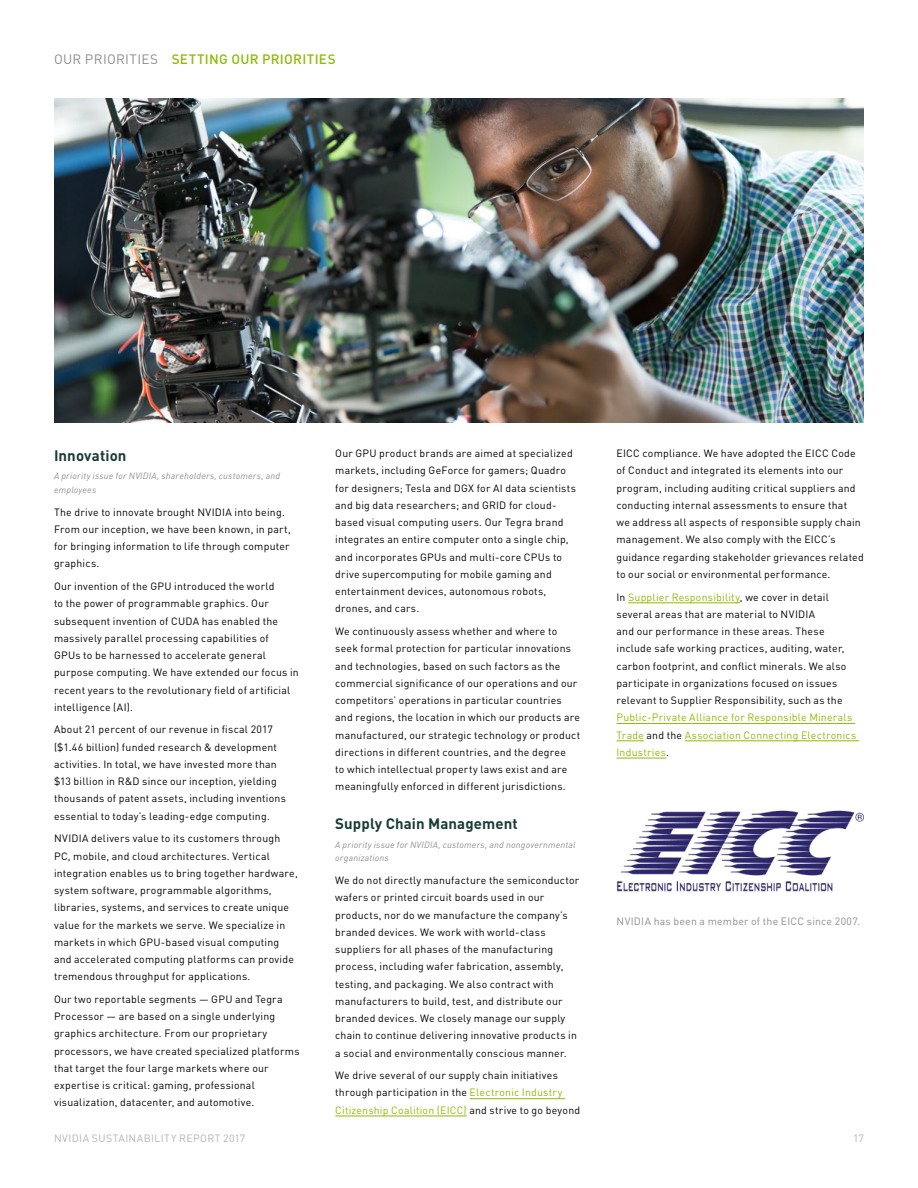
<style>
.page{position:relative;width:918px;height:1188px;background:#fff}
.page>*{position:absolute;margin:0;border:0;box-sizing:border-box;transform-origin:0 0}
.t1{font:700 15px "DIN Pro";letter-spacing:.01em;color:#193c34}
.H1_a{font:500 13.5px "DIN Pro";letter-spacing:.025em;color:#8dbb00}
.Body_1{font:10.5px/17.2px "DIN Pro";letter-spacing:.02em;color:#000}
.Caption_1{font:10.5px "DIN Pro";letter-spacing:.02em;color:#8c8e8f}
.t2{font:10.5px "DIN Pro";letter-spacing:.04em;color:#b2b3b7}
.Caption_1-2{font:italic 9px/13.5px "DIN Pro";letter-spacing:.025em;color:#8c8e8f}
.s1{font-weight:400;color:#8c8e8f}
.s2{color:#8dbb00}
</style>
<div class="page">
<hr style="left:470px;top:1098px;width:95px;height:1px;background:#8dbb00">
<hr style="left:335px;top:1116px;width:132px;height:1px;background:#8dbb00">
<hr style="left:628px;top:603px;width:112px;height:1px;background:#8dbb00">
<hr style="left:616px;top:723px;width:239px;height:1px;background:#8dbb00">
<svg style="left:616px;top:741px;width:28px;height:1px"></svg>
<hr style="left:685px;top:741px;width:174px;height:1px;background:#8dbb00">
<hr style="left:616px;top:758px;width:50px;height:1px;background:#8dbb00">
<img style="left:616px;top:810px;width:247px;height:82px">
<img style="left:54px;top:98px;width:810px;height:324px">
<p class="H1_a" style="left:54px;top:50px;width:283px"><span class="s1">OUR PRIORITIES</span> SETTING OUR PRIORITIES</p>
<h3 class="t1" style="left:54px;top:445px;width:74px">Innovation</h3>
<p class="Caption_1-2" style="left:54px;top:469px;width:228px">A priority issue for NVIDIA, shareholders, customers, and employees</p>
<p class="Body_1" style="left:54px;top:503px;width:238px">The drive to innovate brought NVIDIA into being.<br>From our inception, we have been known, in part, for bringing information to life through computer graphics.</p>
<p class="Body_1" style="left:54px;top:577px;width:246px">Our invention of the GPU introduced the world<br>to the power of programmable graphics. Our subsequent invention of CUDA has enabled the massively parallel processing capabilities of<br>GPUs to be harnessed to accelerate general purpose computing. We have extended our focus in recent years to the revolutionary field of artificial intelligence (AI).</p>
<p class="Body_1" style="left:54px;top:721px;width:233px">About 21 percent of our revenue in fiscal 2017 ($1.46 billion) funded research &amp; development activities. In total, we have invested more than $13 billion in R&amp;D since our inception, yielding thousands of patent assets, including inventions essential to today’s leading-edge computing.</p>
<p class="Body_1" style="left:54px;top:829px;width:245px">NVIDIA delivers value to its customers through PC, mobile, and cloud architectures. Vertical integration enables us to bring together hardware, system software, programmable algorithms, libraries, systems, and services to create unique value for the markets we serve. We specialize in markets in which GPU-based visual computing and accelerated computing platforms can provide tremendous throughput for applications.</p>
<p class="Body_1" style="left:54px;top:990px;width:247px">Our two reportable segments — GPU and Tegra Processor — are based on a single underlying graphics architecture. From our proprietary processors, we have created specialized platforms that target the four large markets where our expertise is critical: gaming, professional visualization, datacenter, and automotive.</p>
<p class="Body_1" style="left:335px;top:444px;width:242px">Our GPU product brands are aimed at specialized markets, including GeForce for gamers; Quadro for designers; Tesla and DGX for AI data scientists and big data researchers; and GRID for cloud&shy;based visual computing users. Our Tegra brand integrates an entire computer onto a single chip, and incorporates GPUs and multi-core CPUs to drive supercomputing for mobile gaming and entertainment devices, autonomous robots, drones, and cars.</p>
<p class="Body_1" style="left:335px;top:622px;width:246px">We continuously assess whether and where to seek formal protection for particular innovations and technologies, based on such factors as the commercial significance of our operations and our competitors’ operations in particular countries and regions, the location in which our products are manufactured, our strategic technology or product directions in different countries, and the degree<br>to which intellectual property laws exist and are meaningfully enforced in different jurisdictions.</p>
<h3 class="t1" style="left:335px;top:813px;width:184px">Supply Chain Management</h3>
<p class="Caption_1-2" style="left:335px;top:838px;width:242px">A priority issue for NVIDIA, customers, and nongovernmental organizations</p>
<p class="Body_1" style="left:335px;top:871px;width:246px">We do not directly manufacture the semiconductor wafers or printed circuit boards used in our products, nor do we manufacture the company’s branded devices. We work with world-class suppliers for all phases of the manufacturing process, including wafer fabrication, assembly, testing, and packaging. We also contract with manufacturers to build, test, and distribute our branded devices. We closely manage our supply chain to continue delivering innovative products in a social and environmentally conscious manner.</p>
<p class="Body_1" style="left:335px;top:1066px;width:246px">We drive several of our supply chain initiatives through participation in the <span class="s2">Electronic Industry<br>Citizenship Coalition (EICC)</span> and strive to go beyond</p>
<p class="Body_1" style="left:616px;top:444px;width:249px">EICC compliance. We have adopted the EICC Code of Conduct and integrated its elements into our program, including auditing critical suppliers and conducting internal assessments to ensure that<br>we address all aspects of responsible supply chain management. We also comply with the EICC’s guidance regarding stakeholder grievances related to our social or environmental performance.</p>
<p class="Body_1" style="left:616px;top:588px;width:241px">In <span class="s2">Supplier Responsibility</span>, we cover in detail several areas that are material to NVIDIA<br>and our performance in these areas. These include safe working practices, auditing, water, carbon footprint, and conflict minerals. We also participate in organizations focused on issues relevant to Supplier Responsibility, such as the <span class="s2">Public-Private Alliance for Responsible Minerals Trade</span> and the <span class="s2">Association Connecting Electronics Industries</span>.</p>
<p class="Caption_1" style="left:616px;top:914px;width:245px">NVIDIA has been a member of the EICC since 2007.</p>
<p class="t2" style="left:54px;top:1131px;width:193px">NVIDIA SUSTAINABILITY REPORT 2017</p>
<p class="t2" style="left:853px;top:1131px;width:12px">17</p>
</div>
